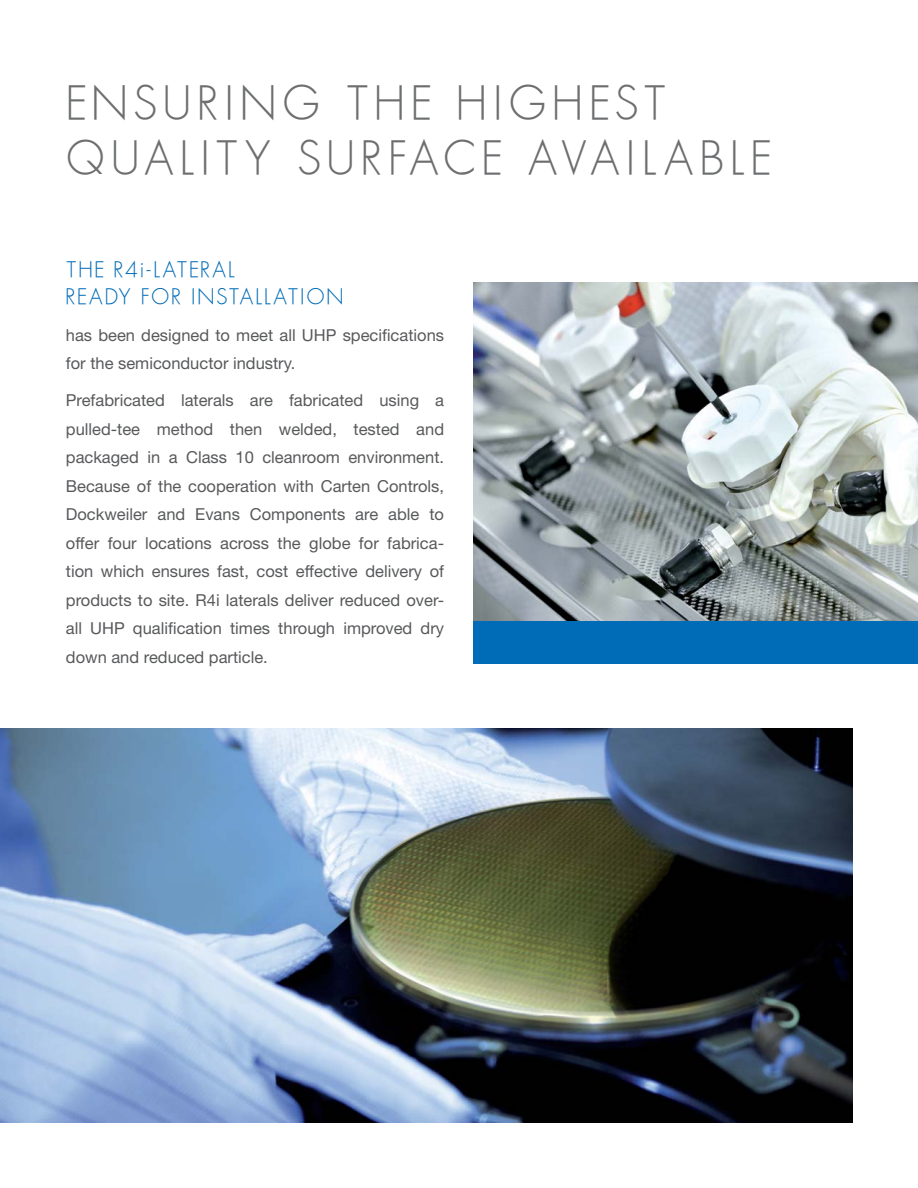
<style>
.page{position:relative;width:918px;height:1188px;background:#fff}
.page>*{position:absolute;margin:0;border:0;box-sizing:border-box;transform-origin:0 0}
.t1{font:45px/55.5px "Futura ICG Light";letter-spacing:.125em;color:#6d6e70}
.t2{font:21px/27px "Futura ICG Light";letter-spacing:.08em;color:#006bb6}
.t3{font:16.5px/28.5px "Helvetica Neue LT Pro";color:#58595b}
</style>
<div class="page">
<img style="left:0;top:729px;width:852px;height:393px">
<img style="left:474px;top:283px;width:444px;height:338px">
<div style="left:474px;top:621px;width:444px;height:42px;background:#006bb6"></div>
<h1 class="t1" style="left:66px;top:74px;width:707px">ENSURING THE HIGHEST<br>QUALITY SURFACE AVAILABLE</h1>
<p class="t2" style="left:66px;top:255px;width:279px">THE R4i-LATERAL<br>READY FOR INSTALLATION</p>
<p class="t3" style="left:66px;top:322px;width:380px">has been designed to meet all UHP specifications for the semiconductor industry.</p>
<p class="t3" style="left:66px;top:388px;width:380px;text-align:justify">Prefabricated laterals are fabricated using a pulled-tee method then welded, tested and packaged in a Class 10 cleanroom environment.<br>Because of the cooperation with Carten Controls, Dockweiler and Evans Components are able to offer four locations across the globe for fabrica&shy;tion which ensures fast, cost effective delivery of products to site. R4i laterals deliver reduced over&shy;all UHP qualification times through improved dry down and reduced particle.</p>
</div>
